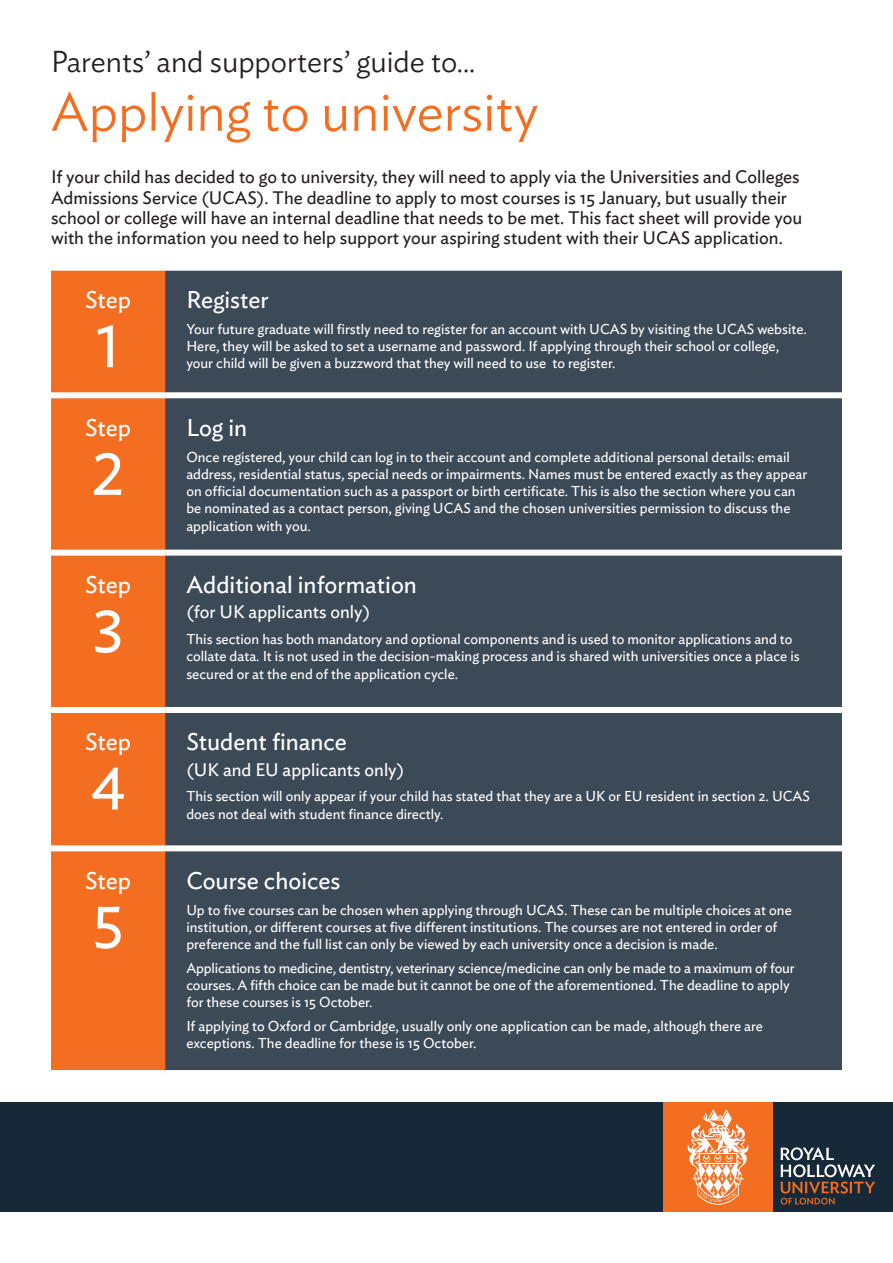
<style>
.page{position:relative;width:893px;height:1263px;background:#fff}
.page>*{position:absolute;margin:0;border:0;box-sizing:border-box;transform-origin:0 0}
.t1{font:60px "Ideal Sans";color:#fff}
.t2{font:300 54px "Ideal Sans";color:#f36e21}
.t3{font:300 30px "Ideal Sans";color:#231f20}
.t4{font:24px "Ideal Sans";color:#fff}
.t5{font:18px/20.2px "Ideal Sans";color:#231f20}
.t6{font:18px "Ideal Sans";color:#fff}
.text___main_white{font:14.25px/17.2px "Ideal Sans";color:#fff}
.text___main___slate{font:14.25px/17.2px "Ideal Sans";color:#fff}
</style>
<div class="page">
<div style="left:51px;top:271px;width:114px;height:799px;background:#f36e21"></div>
<div style="left:165px;top:271px;width:677px;height:799px;background:#3c4957"></div>
<div style="left:51px;top:392px;width:114px;height:6px;background:#fff"></div>
<div style="left:165px;top:392px;width:677px;height:6px;background:#fff"></div>
<div style="left:51px;top:550px;width:114px;height:6px;background:#fff"></div>
<div style="left:165px;top:550px;width:677px;height:6px;background:#fff"></div>
<div style="left:51px;top:707px;width:114px;height:6px;background:#fff"></div>
<div style="left:165px;top:707px;width:677px;height:6px;background:#fff"></div>
<div style="left:51px;top:845px;width:114px;height:6px;background:#fff"></div>
<div style="left:165px;top:845px;width:677px;height:6px;background:#fff"></div>
<div style="left:0;top:1102px;width:893px;height:110px;background:#172938"></div>
<div style="left:663px;top:1102px;width:110px;height:110px;background:#f36e21"></div>
<svg style="left:781px;top:1147px;width:94px;height:57px"></svg>
<svg style="left:687px;top:1109px;width:62px;height:96px"></svg>
<p class="t3" style="left:51px;top:39px;width:426px">Parents’ and supporters’ guide to...</p>
<p class="t2" style="left:51px;top:71px;width:489px">Applying to university</p>
<p class="t5" style="left:51px;top:166px;width:753px">If your child has decided to go to university, they will need to apply via the Universities and Colleges Admissions Service (UCAS). The deadline to apply to most courses is 15 January, but usually their school or college will have an internal deadline that needs to be met. This fact sheet will provide you with the information you need to help support your aspiring student with their UCAS application.</p>
<p class="t4" style="left:85px;top:282px;width:48px">Step</p>
<p class="t1" style="left:96px;top:301px;width:26px">1</p>
<p class="t4" style="left:85px;top:409px;width:48px">Step</p>
<p class="t1" style="left:91px;top:428px;width:35px">2</p>
<p class="t4" style="left:85px;top:566px;width:48px">Step</p>
<p class="t1" style="left:92px;top:586px;width:33px">3</p>
<p class="t4" style="left:85px;top:724px;width:48px">Step</p>
<p class="t1" style="left:91px;top:743px;width:37px">4</p>
<p class="t4" style="left:85px;top:862px;width:48px">Step</p>
<p class="t1" style="left:92px;top:881px;width:34px">5</p>
<p class="t4" style="left:186px;top:282px;width:84px">Register</p>
<p class="text___main_white" style="left:186px;top:319px;width:622px">Your future graduate will firstly need to register for an account with UCAS by visiting the UCAS website.<br>Here, they will be asked to set a username and password. If applying through their school or college, your child will be given a buzzword that they will need to use to register.</p>
<p class="t4" style="left:186px;top:409px;width:62px">Log in</p>
<p class="text___main_white" style="left:186px;top:447px;width:622px">Once registered, your child can log in to their account and complete additional personal details: email address, residential status, special needs or impairments. Names must be entered exactly as they appear on official documentation such as a passport or birth certificate. This is also the section where you can be nominated as a contact person, giving UCAS and the chosen universities permission to discuss the application with you.</p>
<p class="t4" style="left:186px;top:566px;width:232px">Additional information</p>
<p class="t6" style="left:186px;top:598px;width:185px">(for UK applicants only)</p>
<p class="text___main___slate" style="left:186px;top:629px;width:615px">This section has both mandatory and optional components and is used to monitor applications and to collate data. It is not used in the decision-making process and is shared with universities once a place is secured or at the end of the application cycle.</p>
<p class="t4" style="left:186px;top:724px;width:162px">Student finance</p>
<p class="t6" style="left:186px;top:756px;width:219px">(UK and EU applicants only)</p>
<p class="text___main_white" style="left:186px;top:787px;width:625px">This section will only appear if your child has stated that they are a UK or EU resident in section 2. UCAS does not deal with student finance directly.</p>
<p class="t4" style="left:186px;top:862px;width:156px">Course choices</p>
<p class="text___main_white" style="left:186px;top:900px;width:607px">Up to five courses can be chosen when applying through UCAS. These can be multiple choices at one institution, or different courses at five different institutions. The courses are not entered in order of preference and the full list can only be viewed by each university once a decision is made.</p>
<p class="text___main_white" style="left:186px;top:958px;width:610px">Applications to medicine, dentistry, veterinary science/medicine can only be made to a maximum of four courses. A fifth choice can be made but it cannot be one of the aforementioned. The deadline to apply for these courses is 15 October.</p>
<p class="text___main_white" style="left:186px;top:1016px;width:578px">If applying to Oxford or Cambridge, usually only one application can be made, although there are exceptions. The deadline for these is 15 October.</p>
</div>
